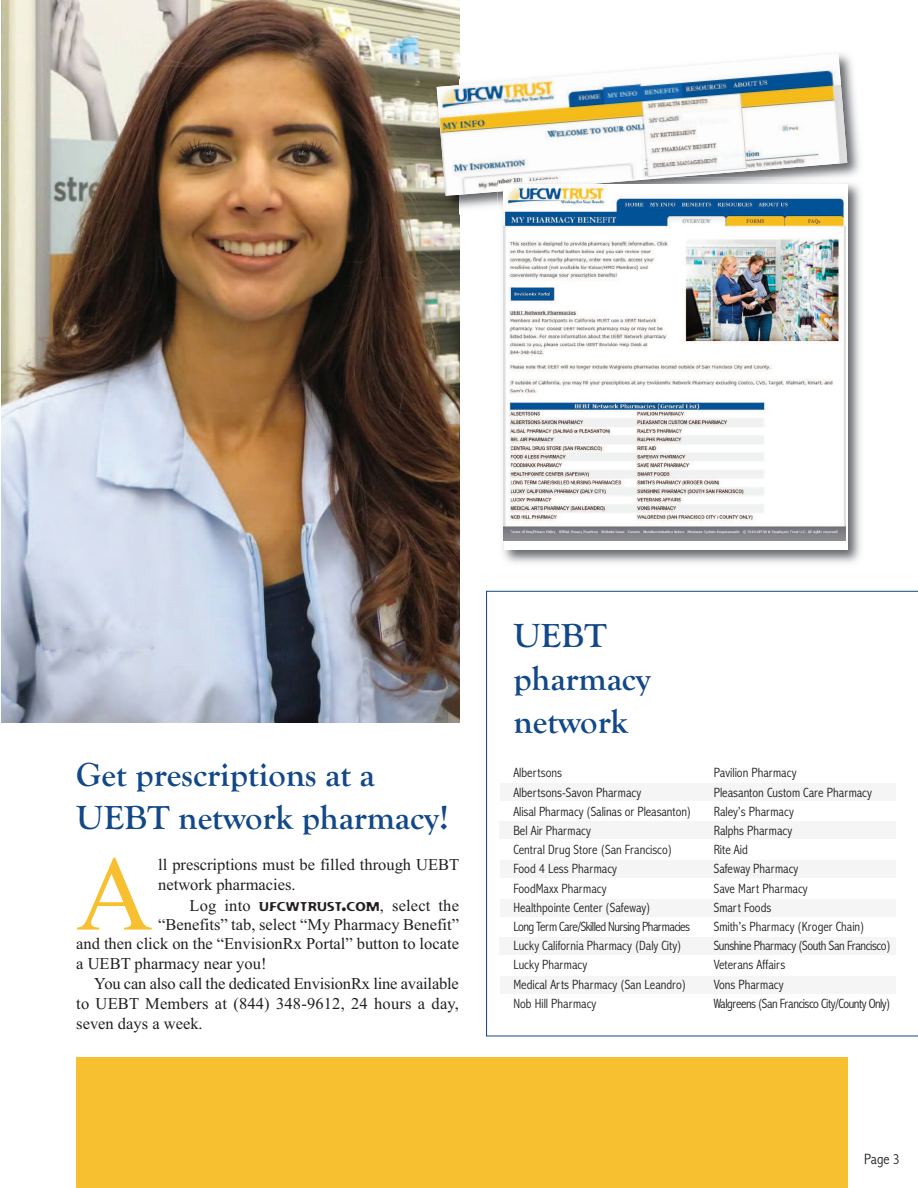
<style>
.page{position:relative;width:918px;height:1188px;background:#fff}
.page>*{position:absolute;margin:0;border:0;box-sizing:border-box;transform-origin:0 0}
.t1{font:106.2px "Times New Roman";color:#f7c030}
.t2{font:700 34.5px/42.6px "Goudy Old Style T";color:#124888}
.t3{font:16.5px/19.8px "Times New Roman";color:#231f20}
.t4{font:300 condensed 15px "Abadi";color:#231f20}
.t5{font:300 condensed 13.5px/19.2px "Abadi";color:#231f20}
.s1{font-family:"Flexure";font-size:12.3px}
.s2{font-family:"Flexure"}
</style>
<div class="page">
<svg style="left:486px;top:591px;width:432px;height:445px"></svg>
<img style="left:1px;top:0;width:458px;height:722px">
<img style="left:459px;top:47px;width:401px;height:168px">
<img style="left:429px;top:79px;width:30px;height:137px">
<img style="left:437px;top:54px;width:410px;height:141px">
<img style="left:498px;top:212px;width:363px;height:351px">
<img style="left:498px;top:178px;width:363px;height:34px">
<img style="left:498px;top:178px;width:170px;height:14px">
<img style="left:498px;top:178px;width:156px;height:13px">
<div style="left:504px;top:184px;width:343px;height:366px;background:#fff"></div>
<img style="left:504px;top:184px;width:342px;height:356px">
<div style="left:76px;top:1058px;width:771px;height:130px;background:#f7c030"></div>
<h2 class="t2" style="left:76px;top:753px;width:374px">Get prescriptions at a<br>UEBT network pharmacy!</h2>
<h1 class="t1" style="left:76px;top:831px;width:78px">A</h1>
<p class="t3" style="left:158px;top:855px;width:303px">ll prescriptions must be filled through UEBT network pharmacies.</p>
<p class="t3" style="left:190px;top:896px;width:271px">Log into <span class="s1">UFCWTRUST</span><span class="s2">.</span><span class="s1">COM</span>, select the</p>
<p class="t3" style="left:158px;top:915px;width:302px">“Benefits” tab, select “My Pharmacy Benefit”</p>
<p class="t3" style="left:76px;top:934px;width:384px">and then click on the “EnvisionRx Portal” button to locate</p>
<p class="t3" style="left:76px;top:954px;width:192px">a UEBT pharmacy near you!</p>
<p class="t3" style="left:94px;top:973px;width:366px">You can also call the dedicated EnvisionRx line available</p>
<p class="t3" style="left:76px;top:993px;width:384px">to UEBT Members at (844) 348-9612, 24 hours a day,</p>
<p class="t3" style="left:76px;top:1013px;width:128px">seven days a week.</p>
<h2 class="t2" style="left:513px;top:614px;width:139px">UEBT pharmacy network</h2>
<p class="t5" style="left:513px;top:763px;width:179px">Albertsons<br>Albertsons-Savon Pharmacy<br>Alisal Pharmacy (Salinas or Pleasanton)<br>Bel Air Pharmacy<br>Central Drug Store (San Francisco)<br>Food 4 Less Pharmacy<br>FoodMaxx Pharmacy<br>Healthpointe Center (Safeway)<br>Long Term Care/Skilled Nursing Pharmacies<br>Lucky California Pharmacy (Daly City)<br>Lucky Pharmacy<br>Medical Arts Pharmacy (San Leandro)<br>Nob Hill Pharmacy</p>
<p class="t5" style="left:714px;top:763px;width:178px">Pavilion Pharmacy<br>Pleasanton Custom Care Pharmacy<br>Raley’s Pharmacy<br>Ralphs Pharmacy<br>Rite Aid<br>Safeway Pharmacy<br>Save Mart Pharmacy<br>Smart Foods<br>Smith’s Pharmacy (Kroger Chain)<br>Sunshine Pharmacy (South San Francisco)<br>Veterans Affairs<br>Vons Pharmacy<br>Walgreens (San Francisco City/County Only)</p>
<p class="t4" style="left:864px;top:1150px;width:37px">Page 3</p>
</div>
